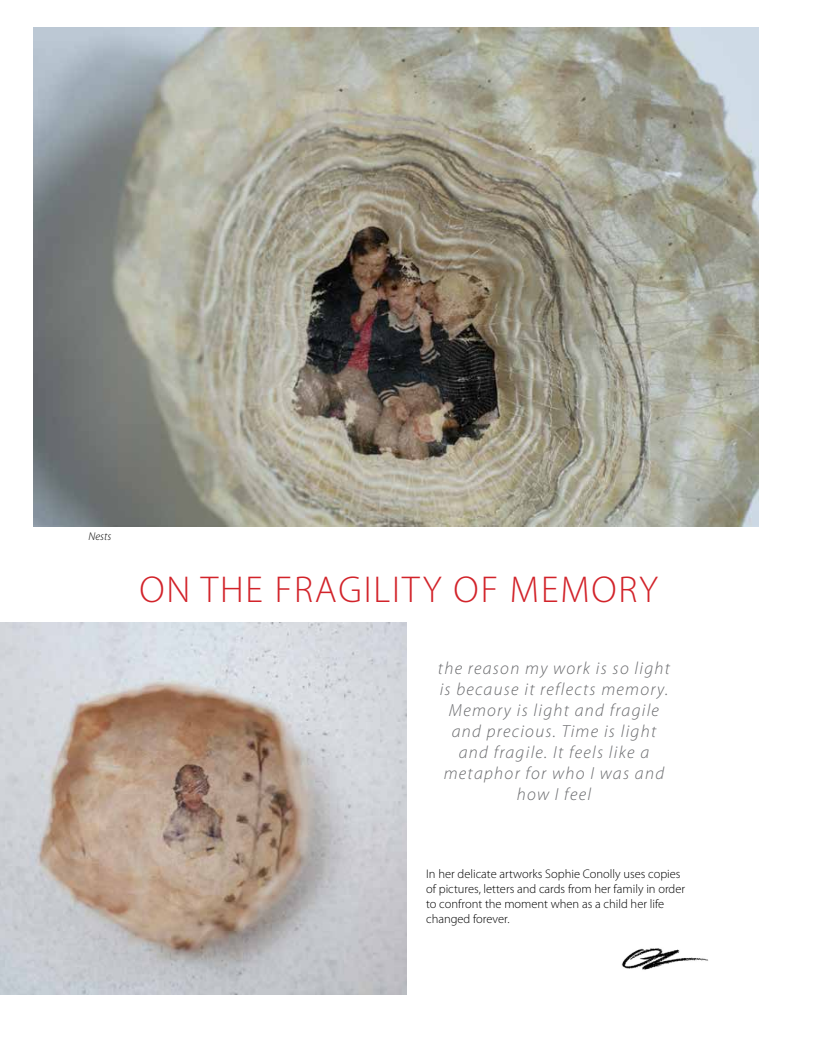
<style>
.page{position:relative;width:815px;height:1053px;background:#fff}
.page>*{position:absolute;margin:0;border:0;box-sizing:border-box;transform-origin:0 0}
.t1{font:300 37.5px "Myriad Pro";letter-spacing:.05em;color:#d2232a}
.t2{font:italic 300 17.5px/21px "Myriad Pro";letter-spacing:.075em;color:#696a6d;text-align:center}
.t3{font:300 12.5px/15px "Myriad Pro";color:#000}
.t4{font:italic 300 11.25px "Myriad Pro";color:#000}
</style>
<div class="page">
<img style="left:621px;top:948px;width:87px;height:22px">
<img style="left:0;top:622px;width:406px;height:372px">
<img style="left:33px;top:28px;width:725px;height:498px">
<p class="t4" style="left:89px;top:530px;width:24px">Nests</p>
<h1 class="t1" style="left:139px;top:569px;width:520px">ON THE FRAGILITY OF MEMORY</h1>
<p class="t2" style="left:438px;top:657px;width:233px">the reason my work is so light is because it reflects memory.<br>Memory is light and fragile and precious. Time is light and fragile. It feels like a metaphor for who I was and how I feel</p>
<p class="t3" style="left:426px;top:866px;width:260px">In her delicate artworks Sophie Conolly uses copies of pictures, letters and cards from her family in order to confront the moment when as a child her life changed forever.</p>
</div>
